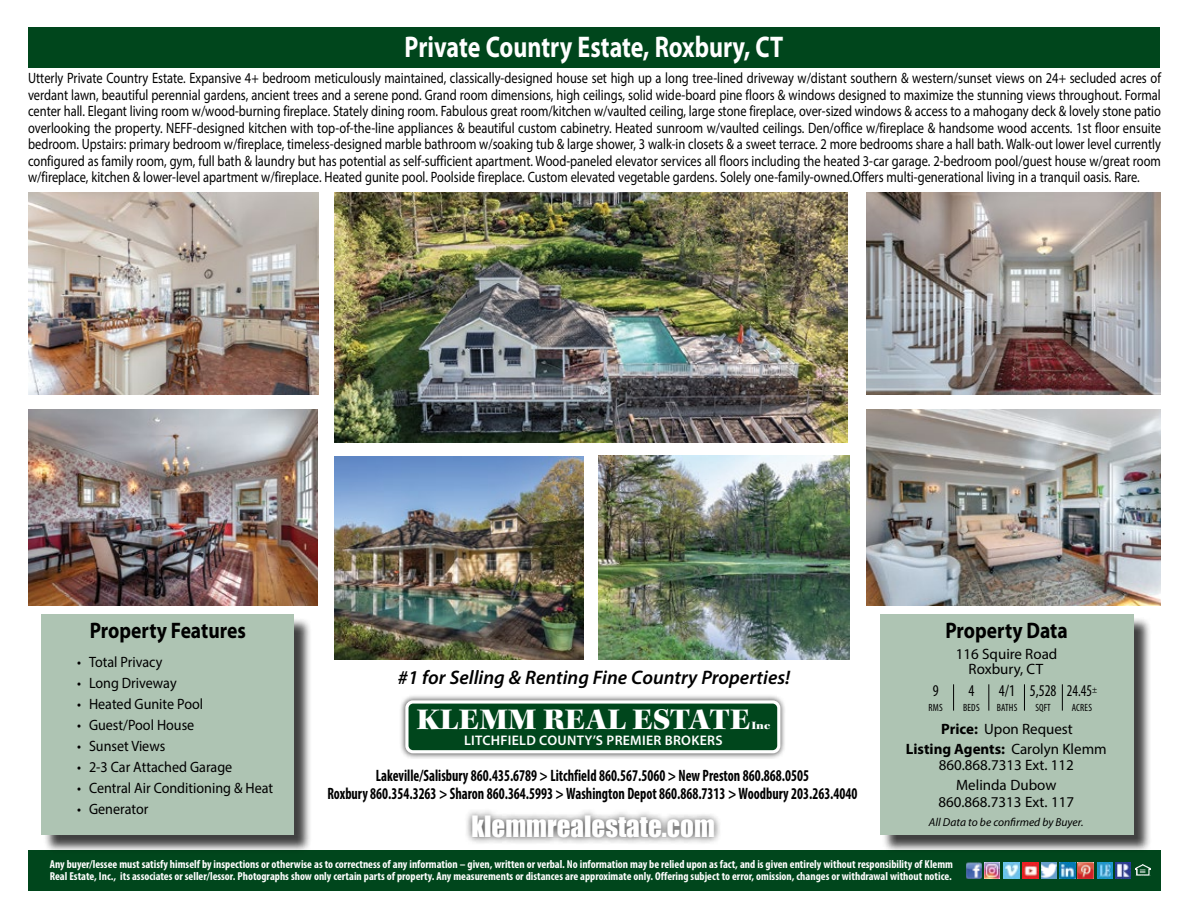
<style>
.page{position:relative;width:1188px;height:918px;background:#fff}
.page>*{position:absolute;margin:0;border:0;box-sizing:border-box;transform-origin:0 0}
.t1{font:700 30px "Myriad Pro";color:#fff;scale:.8 1}
.t2{font:29.7px "Kepler Std Black Ext Subh";letter-spacing:-.005em;color:#fff;scale:.95 1}
.t3{font:27px "Impact";color:#fff}
.t4{font:700 22.5px "Myriad Pro";color:#000;scale:.87 1}
.t5{font:italic 600 19.65px "Myriad Pro";color:#000}
.t6{font:700 condensed 16.5px/18px "Myriad Pro";color:#000;text-align:center;scale:.85 1}
.t7{font:condensed 16.5px "Myriad Pro";color:#000;scale:.93 1}
.t8{font:condensed 16.5px "Myriad Pro";color:#000;scale:.88 1}
.t9{font:15px/16.5px "Myriad Pro";color:#000;text-align:justify;scale:.83 1}
.t10{font:15px "Myriad Pro";color:#000;scale:.94 1}
.t11{font:15px/20px "Myriad Pro";color:#000;text-align:center}
.t12{font:600 13.95px "Myriad Pro";letter-spacing:.02em;color:#fff}
.t13{font:700 condensed 11.55px/11.6px "Myriad Pro";color:#fff}
.t14{font:italic 11.55px "Myriad Pro";color:#000}
.t15{font:11.1px "Kepler Std Black Ext Subh";color:#fff}
.t16{font:condensed 10.5px "Myriad Pro";letter-spacing:.02em;color:#000;scale:.96 1}
.s1{font-weight:700}
</style>
<div class="page">
<div style="left:28px;top:850px;width:1133px;height:41px;background:#00461c"></div>
<div style="left:28px;top:27px;width:1132px;height:41px;background:#00461c"></div>
<div style="left:464px;top:808px;width:258px;height:38px;background:#000;opacity:.75"></div>
<div style="left:399px;top:694px;width:388px;height:65px;background:#000;opacity:.75"></div>
<div style="left:407px;top:702px;width:372px;height:50px;background:#00461c;border-radius:6px"></div>
<div style="left:405px;top:700px;width:375px;height:53px;border:3px solid #fff;border-radius:6px"></div>
<img style="left:334px;top:192px;width:514px;height:250px">
<img style="left:598px;top:455px;width:252px;height:205px">
<img style="left:334px;top:457px;width:249px;height:203px">
<img style="left:866px;top:192px;width:295px;height:203px">
<img style="left:866px;top:410px;width:295px;height:196px">
<img style="left:28px;top:192px;width:291px;height:203px">
<img style="left:28px;top:410px;width:290px;height:196px">
<div style="left:43px;top:617px;width:270px;height:236px;background:#000;opacity:.75"></div>
<div style="left:41px;top:615px;width:253px;height:220px;background:#aec4b3"></div>
<div style="left:882px;top:617px;width:270px;height:236px;background:#000;opacity:.75"></div>
<div style="left:880px;top:615px;width:253px;height:220px;background:#aec4b3"></div>
<svg style="left:953px;top:684px;width:1px;height:27px"></svg>
<svg style="left:988px;top:684px;width:1px;height:27px"></svg>
<svg style="left:1024px;top:684px;width:1px;height:27px"></svg>
<svg style="left:1062px;top:684px;width:1px;height:27px"></svg>
<img style="left:966px;top:863px;width:16px;height:16px">
<img style="left:985px;top:863px;width:15px;height:15px">
<img style="left:1004px;top:863px;width:15px;height:15px">
<img style="left:1097px;top:863px;width:16px;height:15px">
<svg style="left:1135px;top:867px;width:16px;height:9px"></svg>
<img style="left:1135px;top:864px;width:15px;height:11px">
<img style="left:1115px;top:863px;width:15px;height:16px">
<img style="left:1041px;top:863px;width:16px;height:15px">
<img style="left:1060px;top:863px;width:15px;height:15px">
<img style="left:1078px;top:863px;width:15px;height:15px">
<img style="left:1022px;top:863px;width:17px;height:16px">
<h1 class="t1" style="left:405px;top:28px;width:475px">Private Country Estate, Roxbury, CT</h1>
<p class="t9" style="left:28px;top:70px;width:1367px">Utterly Private Country Estate. Expansive 4+ bedroom meticulously maintained, classically-designed house set high up a long tree-lined driveway w/distant southern &amp; western/sunset views on 24+ secluded acres of verdant lawn, beautiful perennial gardens, ancient trees and a serene pond. Grand room dimensions, high ceilings, solid wide-board pine floors &amp; windows designed to maximize the stunning views throughout. Formal center hall. Elegant living room w/wood-burning fireplace. Stately dining room. Fabulous great room/kitchen w/vaulted ceiling, large stone fireplace, over-sized windows &amp; access to a mahogany deck &amp; lovely stone patio overlooking the property. NEFF-designed kitchen with top-of-the-line appliances &amp; beautiful custom cabinetry. Heated sunroom w/vaulted ceilings. Den/office w/fireplace &amp; handsome wood accents. 1st floor ensuite bedroom. Upstairs: primary bedroom w/fireplace, timeless-designed marble bathroom w/soaking tub &amp; large shower, 3 walk-in closets &amp; a sweet terrace. 2 more bedrooms share a hall bath. Walk-out lower level currently configured as family room, gym, full bath &amp; laundry but has potential as self-sufficient apartment. Wood-paneled elevator services all floors including the heated 3-car garage. 2-bedroom pool/guest house w/great room w/fireplace, kitchen &amp; lower-level apartment w/fireplace. Heated gunite pool. Poolside fireplace. Custom elevated vegetable gardens. Solely one-family-owned.Offers multi-generational living in a tranquil oasis. Rare.</p>
<h3 class="t4" style="left:90px;top:615px;width:181px">Property Features</h3>
<p class="t10" style="left:77px;top:652px;width:92px">• Total Privacy</p>
<p class="t10" style="left:77px;top:673px;width:107px">• Long Driveway</p>
<p class="t10" style="left:77px;top:694px;width:136px">• Heated Gunite Pool</p>
<p class="t10" style="left:77px;top:715px;width:126px">• Guest/Pool House</p>
<p class="t10" style="left:77px;top:736px;width:95px">• Sunset Views</p>
<p class="t10" style="left:77px;top:757px;width:167px">• 2-3 Car Attached Garage</p>
<p class="t10" style="left:77px;top:778px;width:210px">• Central Air Conditioning &amp; Heat</p>
<p class="t10" style="left:77px;top:799px;width:77px">• Generator</p>
<h3 class="t4" style="left:945px;top:615px;width:142px">Property Data</h3>
<p class="t11" style="left:956px;top:646px;width:103px;line-height:15px">116 Squire Road<br>Roxbury, CT</p>
<p class="t7" style="left:1030px;top:680px;width:30px">5,528</p>
<p class="t16" style="left:1036px;top:701px;width:17px">SQFT</p>
<h3 class="t5" style="left:398px;top:665px;width:394px">#1 for Selling &amp; Renting Fine Country Properties!</h3>
<p class="t7" style="left:999px;top:680px;width:19px">4/1</p>
<p class="t16" style="left:997px;top:701px;width:23px">BATHS</p>
<p class="t7" style="left:933px;top:680px;width:8px">9</p>
<p class="t16" style="left:929px;top:701px;width:16px">RMS</p>
<p class="t11" style="left:906px;top:719px;width:202px"><span class="s1">Price:</span> Upon Request<br><span class="s1">Listing Agents:</span> Carolyn Klemm</p>
<p class="t11" style="left:939px;top:755px;width:137px">860.868.7313 Ext. 112<br>Melinda Dubow</p>
<p class="t11" style="left:938px;top:792px;width:137px">860.868.7313 Ext. 117</p>
<p class="t14" style="left:929px;top:815px;width:156px">All Data to be confirmed by Buyer.</p>
<p class="t8" style="left:1067px;top:680px;width:36px">24.45<sup>±</sup></p>
<p class="t16" style="left:1072px;top:701px;width:22px">ACRES</p>
<p class="t7" style="left:968px;top:680px;width:8px">4</p>
<p class="t16" style="left:963px;top:701px;width:19px">BEDS</p>
<h2 class="t2" style="left:416px;top:702px;width:353px">KLEMM REAL ESTATE</h2>
<p class="t15" style="left:752px;top:719px;width:20px">Inc</p>
<p class="t12" style="left:464px;top:731px;width:260px">LITCHFIELD COUNTY’S PREMIER BROKERS</p>
<p class="t6" style="left:327px;top:766px;width:625px">Lakeville/Salisbury 860.435.6789 &gt; Litchfield 860.567.5060 &gt; New Preston 860.868.0505<br>Roxbury 860.354.3263 &gt; Sharon 860.364.5993 &gt; Washington Depot 860.868.7313 &gt; Woodbury 203.263.4040</p>
<h3 class="t3" style="left:471px;top:806px;width:245px">klemmrealestate.com</h3>
<p class="t13" style="left:50px;top:858px;width:905px">Any buyer/lessee must satisfy himself by inspections or otherwise as to correctness of any information – given, written or verbal. No information may be relied upon as fact, and is given entirely without responsibility of Klemm<br>Real Estate, Inc., its associates or seller/lessor. Photographs show only certain parts of property. Any measurements or distances are approximate only. Offering subject to error, omission, changes or withdrawal without notice.</p>
</div>
